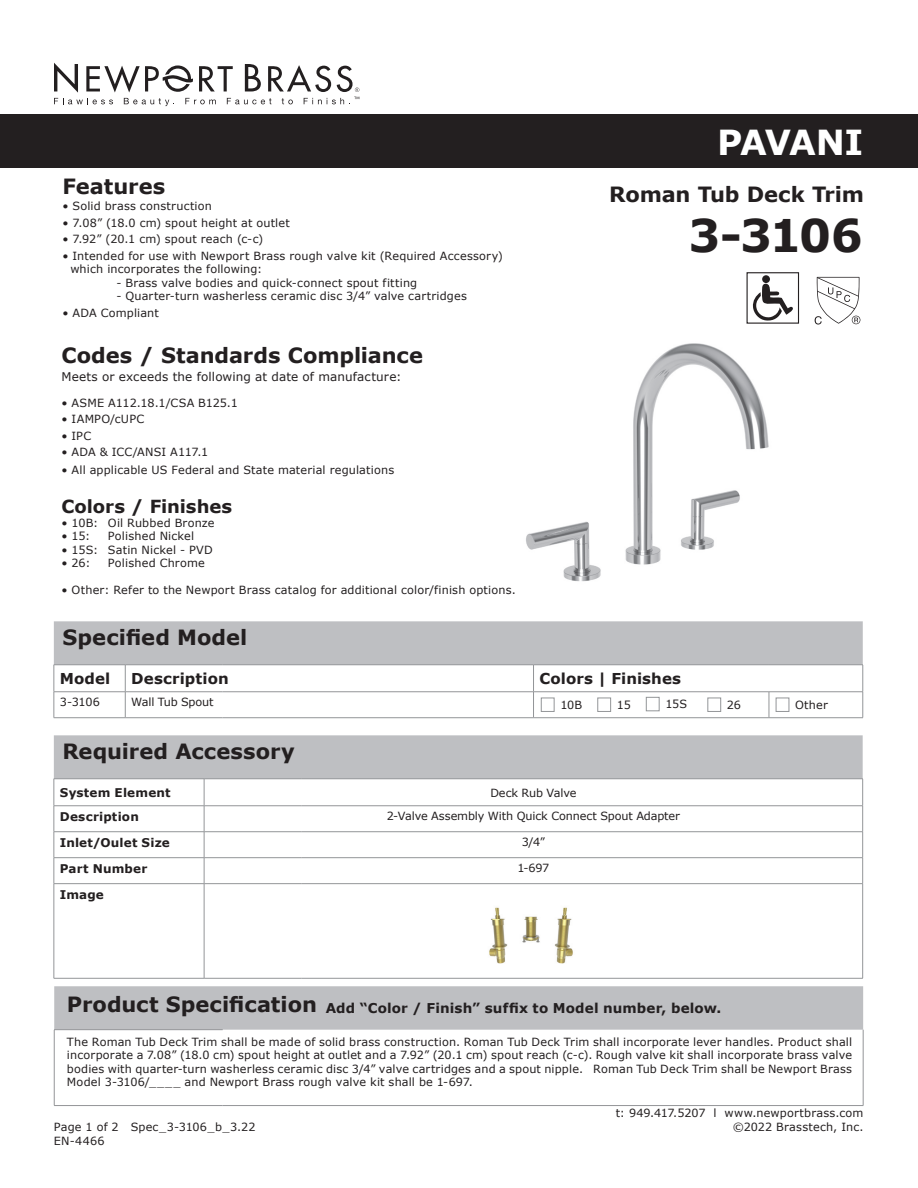
<style>
.page{position:relative;width:918px;height:1188px;background:#fff}
.page>*{position:absolute;margin:0;border:0;box-sizing:border-box;transform-origin:0 0}
.t1{font:700 45px "Verdana";color:#231f20}
.t2{font:700 34.5px "Verdana";letter-spacing:-.06em;color:#fff}
.t3{font:700 21px "Verdana";color:#231f20}
.t4{font:700 18px "Verdana";letter-spacing:-.005em;color:#231f20}
.t5{font:700 15px "Verdana";letter-spacing:.005em;color:#231f20}
.t6{font:700 13.5px "Verdana";letter-spacing:.01em;color:#231f20}
.t7{font:700 12px "Verdana";letter-spacing:.015em;color:#231f20}
.t8{font:12px "Verdana";letter-spacing:.01em;color:#231f20}
.t9{font:11.25px/13.5px "Verdana";letter-spacing:.015em;color:#231f20}
.t10{font:11.25px "Verdana";letter-spacing:-.01em;color:#231f20}
.t11{font:11.25px "Verdana";letter-spacing:-.015em;color:#231f20}
.s1{font-size:21px}
</style>
<div class="page">
<div style="left:0;top:114px;width:918px;height:54px;background:#231f20"></div>
<svg style="left:54px;top:63px;width:305px;height:43px"></svg>
<img style="left:526px;top:343px;width:243px;height:239px">
<svg style="left:54px;top:621px;width:810px;height:97px"></svg>
<hr style="left:54px;top:717px;width:71px;height:1px;background:#939598">
<hr style="left:125px;top:717px;width:97px;height:1px;background:#939598">
<hr style="left:222px;top:717px;width:312px;height:1px;background:#939598">
<hr style="left:534px;top:717px;width:235px;height:1px;background:#939598">
<hr style="left:769px;top:717px;width:94px;height:1px;background:#939598">
<div style="left:54px;top:986px;width:809px;height:44px;background:#bebfc2"></div>
<hr style="left:863px;top:1030px;width:1px;height:75px;background:#939598">
<hr style="left:54px;top:1029px;width:169px;height:1px;background:#939598">
<hr style="left:54px;top:1030px;width:1px;height:75px;background:#939598">
<hr style="left:54px;top:1105px;width:169px;height:1px;background:#939598">
<hr style="left:223px;top:1105px;width:640px;height:1px;background:#939598">
<svg style="left:54px;top:735px;width:809px;height:148px"></svg>
<hr style="left:54px;top:883px;width:150px;height:1px;background:#939598">
<hr style="left:54px;top:884px;width:1px;height:94px;background:#939598">
<hr style="left:204px;top:883px;width:97px;height:1px;background:#939598">
<hr style="left:204px;top:884px;width:1px;height:94px;background:#939598">
<hr style="left:301px;top:883px;width:562px;height:1px;background:#939598">
<hr style="left:862px;top:884px;width:1px;height:94px;background:#939598">
<hr style="left:54px;top:978px;width:150px;height:1px;background:#939598">
<hr style="left:204px;top:978px;width:97px;height:1px;background:#939598">
<hr style="left:301px;top:978px;width:562px;height:1px;background:#939598">
<img style="left:489px;top:907px;width:84px;height:57px">
<div style="left:747px;top:271px;width:54px;height:53px;border:3px solid #fff"></div>
<div style="left:747px;top:272px;width:52px;height:52px;border:1px solid #231f20"></div>
<svg style="left:815px;top:277px;width:45px;height:48px"></svg>
<svg style="left:753px;top:284px;width:40px;height:37px"></svg>
<div style="left:762px;top:275px;width:8px;height:8px;background:#231f20;border-radius:50%"></div>
<h3 class="t3" style="left:62px;top:172px;width:105px">Features</h3>
<p class="t9" style="left:62px;top:199px;width:151px">• Solid brass construction</p>
<p class="t9" style="left:62px;top:216px;width:229px">• 7.08” (18.0 cm) spout height at outlet</p>
<p class="t9" style="left:62px;top:232px;width:202px">• 7.92” (20.1 cm) spout reach (c-c)</p>
<p class="t9" style="left:70px;top:249px;width:434px;text-indent:-8px">• Intended for use with Newport Brass rough valve kit (Required Accessory) which incorporates the following:</p>
<p class="t9" style="left:116px;top:276px;width:302px">- Brass valve bodies and quick-connect spout fitting</p>
<p class="t9" style="left:116px;top:289px;width:352px">- Quarter-turn washerless ceramic disc 3/4” valve cartridges</p>
<p class="t9" style="left:62px;top:306px;width:98px">• ADA Compliant</p>
<h3 class="t3" style="left:62px;top:342px;width:363px">Codes / Standards Compliance</h3>
<p class="t8" style="left:62px;top:369px;width:342px">Meets or exceeds the following at date of manufacture:</p>
<p class="t9" style="left:62px;top:396px;width:178px">• ASME A112.18.1/CSA B125.1</p>
<p class="t9" style="left:62px;top:412px;width:84px">• IAMPO/cUPC</p>
<p class="t9" style="left:62px;top:429px;width:31px">• IPC</p>
<p class="t9" style="left:62px;top:445px;width:148px">• ADA &amp; ICC/ANSI A117.1</p>
<p class="t9" style="left:62px;top:463px;width:334px">• All applicable US Federal and State material regulations</p>
<h3 class="t4" style="left:62px;top:495px;width:172px">Colors / Finishes</h3>
<p class="t9" style="left:62px;top:516px;width:155px">• 10B: Oil Rubbed Bronze</p>
<p class="t9" style="left:62px;top:529px;width:30px">• 15:</p>
<p class="t9" style="left:108px;top:529px;width:88px">Polished Nickel</p>
<p class="t9" style="left:62px;top:543px;width:153px">• 15S: Satin Nickel - PVD</p>
<p class="t9" style="left:61px;top:556px;width:31px">• 26:</p>
<p class="t9" style="left:108px;top:556px;width:98px">Polished Chrome</p>
<p class="t9" style="left:61px;top:583px;width:456px">• Other: Refer to the Newport Brass catalog for additional color/finish options.</p>
<h3 class="t3" style="left:63px;top:624px;width:186px">Specified Model</h3>
<h2 class="t2" style="left:717px;top:120px;width:148px">PAVANI</h2>
<h3 class="t3" style="left:609px;top:181px;width:256px">Roman Tub Deck Trim</h3>
<h1 class="t1" style="left:688px;top:207px;width:176px">3-3106</h1>
<h3 class="t5" style="left:60px;top:669px;width:52px">Model</h3>
<h3 class="t5" style="left:131px;top:669px;width:99px">Description</h3>
<h3 class="t5" style="left:540px;top:669px;width:143px">Colors | Finishes</h3>
<p class="t9" style="left:60px;top:696px;width:42px">3-3106</p>
<p class="t11" style="left:131px;top:695px;width:84px">Wall Tub Spout</p>
<p class="t9" style="left:560px;top:698px;width:23px">10B</p>
<p class="t9" style="left:617px;top:698px;width:16px">15</p>
<p class="t9" style="left:665px;top:698px;width:23px">15S</p>
<p class="t9" style="left:727px;top:698px;width:16px">26</p>
<p class="t9" style="left:795px;top:698px;width:34px">Other</p>
<h3 class="t3" style="left:63px;top:738px;width:234px">Required Accessory</h3>
<p class="t7" style="left:60px;top:785px;width:112px">System Element</p>
<p class="t11" style="left:490px;top:785px;width:88px">Deck Rub Valve</p>
<p class="t7" style="left:60px;top:809px;width:81px">Description</p>
<p class="t10" style="left:387px;top:809px;width:295px">2-Valve Assembly With Quick Connect Spout Adapter</p>
<p class="t7" style="left:60px;top:835px;width:112px">Inlet/Oulet Size</p>
<p class="t9" style="left:522px;top:836px;width:25px">3/4”</p>
<p class="t7" style="left:60px;top:861px;width:89px">Part Number</p>
<p class="t9" style="left:517px;top:862px;width:33px">1-697</p>
<p class="t7" style="left:60px;top:887px;width:46px">Image</p>
<p class="t6" style="left:67px;top:999px;width:656px"><span class="s1">Product Specification</span> Add “Color / Finish” suffix to Model number, below.</p>
<p class="t9" style="left:67px;top:1035px;width:787px;text-align:justify">The Roman Tub Deck Trim shall be made of solid brass construction. Roman Tub Deck Trim shall incorporate lever handles. Product shall incorporate a 7.08” (18.0 cm) spout height at outlet and a 7.92” (20.1 cm) spout reach (c-c). Rough valve kit shall incorporate brass valve bodies with quarter-turn washerless ceramic disc 3/4” valve cartridges and a spout nipple. Roman Tub Deck Trim shall be Newport Brass Model 3-3106/____ and Newport Brass rough valve kit shall be 1-697.</p>
<p class="t9" style="left:54px;top:1121px;width:203px">Page 1 of 2 Spec_3-3106_b_3.22<br>EN-4466</p>
<p class="t9" style="left:616px;top:1107px;width:249px;text-align:right">t: 949.417.5207 l www.newportbrass.com ©2022 Brasstech, Inc.</p>
</div>
